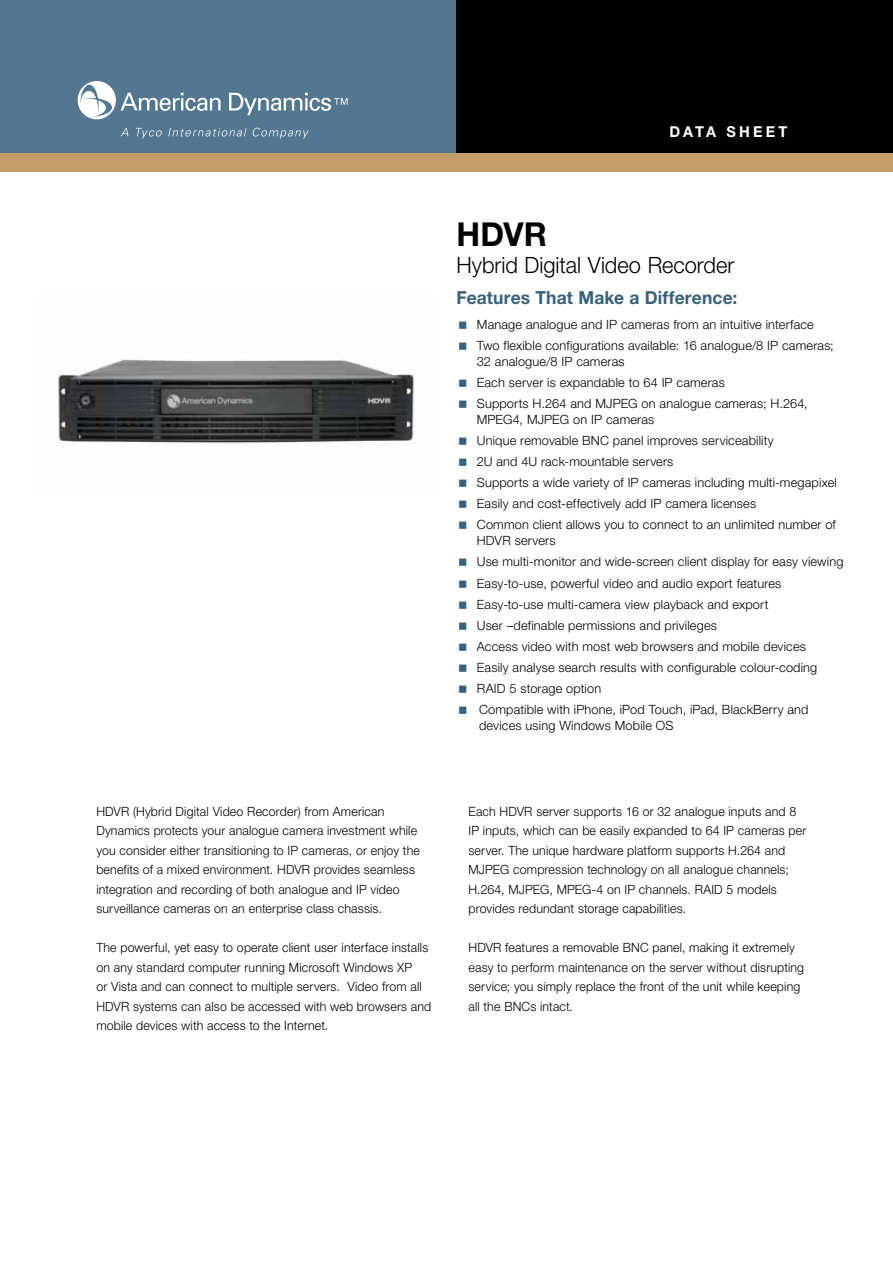
<style>
.page{position:relative;width:893px;height:1263px;background:#fff}
.page>*{position:absolute;margin:0;border:0;box-sizing:border-box;transform-origin:0 0}
.t1{font:700 33px "Helvetica Neue LT Pro";color:#000}
.t2{font:300 22.5px "Helvetica Neue LT Pro";color:#000}
.t3{font:700 18px "Helvetica Neue LT Pro";letter-spacing:.005em;color:#37617d}
.t4{font:700 15px "Helvetica Neue LT Pro";color:#fff}
.t5{font:300 12.75px/19.5px "Helvetica Neue LT Pro";letter-spacing:.015em;color:#000}
</style>
<div class="page">
<div style="left:455px;top:0;width:438px;height:153px;background:#000"></div>
<div style="left:0;top:153px;width:893px;height:18px;background:#c39e6a"></div>
<div style="left:0;top:0;width:455px;height:153px;background:#537691"></div>
<svg style="left:78px;top:81px;width:143px;height:38px"></svg>
<svg style="left:229px;top:93px;width:119px;height:22px"></svg>
<svg style="left:121px;top:128px;width:7px;height:8px"></svg>
<svg style="left:136px;top:128px;width:26px;height:11px"></svg>
<svg style="left:168px;top:128px;width:78px;height:9px"></svg>
<svg style="left:252px;top:128px;width:57px;height:11px"></svg>
<img style="left:58px;top:359px;width:356px;height:85px">
<p class="t4" style="left:669px;top:123px;width:115px">DATa sheet</p>
<h1 class="t1" style="left:457px;top:213px;width:92px">HDVR</h1>
<h2 class="t2" style="left:457px;top:251px;width:279px">Hybrid Digital Video Recorder</h2>
<h3 class="t3" style="left:457px;top:286px;width:282px">Features That Make a Difference:</h3>
<p class="t5" style="left:477px;top:313px;width:358px;line-height:21.1px">Manage analogue and IP cameras from an intuitive interface<br>Two flexible configurations available: 16 analogue/8 IP cameras;</p>
<p class="t5" style="left:477px;top:350px;width:332px;line-height:21.1px">32 analogue/8 IP cameras<br>Each server is expandable to 64 IP cameras<br>Supports H.264 and MJPEG on analogue cameras; H.264,</p>
<p class="t5" style="left:477px;top:408px;width:362px;line-height:21.1px">MPEG4, MJPEG on IP cameras<br>Unique removable BNC panel improves serviceability<br>2U and 4U rack-mountable servers<br>Supports a wide variety of IP cameras including multi-megapixel Easily and cost-effectively add IP camera licenses<br>Common client allows you to connect to an unlimited number of</p>
<p class="t5" style="left:477px;top:530px;width:368px;line-height:21.1px">HDVR servers<br>Use multi-monitor and wide-screen client display for easy viewing Easy-to-use, powerful video and audio export features Easy-to-use multi-camera view playback and export<br>User –definable permissions and privileges<br>Access video with most web browsers and mobile devices<br>Easily analyse search results with configurable colour-coding RAID 5 storage option<br>Compatible with iPhone, iPod Touch, iPad, BlackBerry and</p>
<p class="t5" style="left:479px;top:716px;width:196px">devices using Windows Mobile OS</p>
<p class="t5" style="left:96px;top:801px;width:325px">HDVR (Hybrid Digital Video Recorder) from American Dynamics protects your analogue camera investment while you consider either transitioning to IP cameras, or enjoy the benefits of a mixed environment. HDVR provides seamless integration and recording of both analogue and IP video surveillance cameras on an enterprise class chassis.</p>
<p class="t5" style="left:96px;top:938px;width:336px">The powerful, yet easy to operate client user interface installs on any standard computer running Microsoft Windows XP<br>or Vista and can connect to multiple servers. Video from all HDVR systems can also be accessed with web browsers and mobile devices with access to the Internet.</p>
<p class="t5" style="left:468px;top:801px;width:339px">Each HDVR server supports 16 or 32 analogue inputs and 8<br>IP inputs, which can be easily expanded to 64 IP cameras per server. The unique hardware platform supports H.264 and MJPEG compression technology on all analogue channels; H.264, MJPEG, MPEG-4 on IP channels. RAID 5 models provides redundant storage capabilities.</p>
<p class="t5" style="left:468px;top:938px;width:337px">HDVR features a removable BNC panel, making it extremely easy to perform maintenance on the server without disrupting service; you simply replace the front of the unit while keeping all the BNCs intact.</p>
</div>
